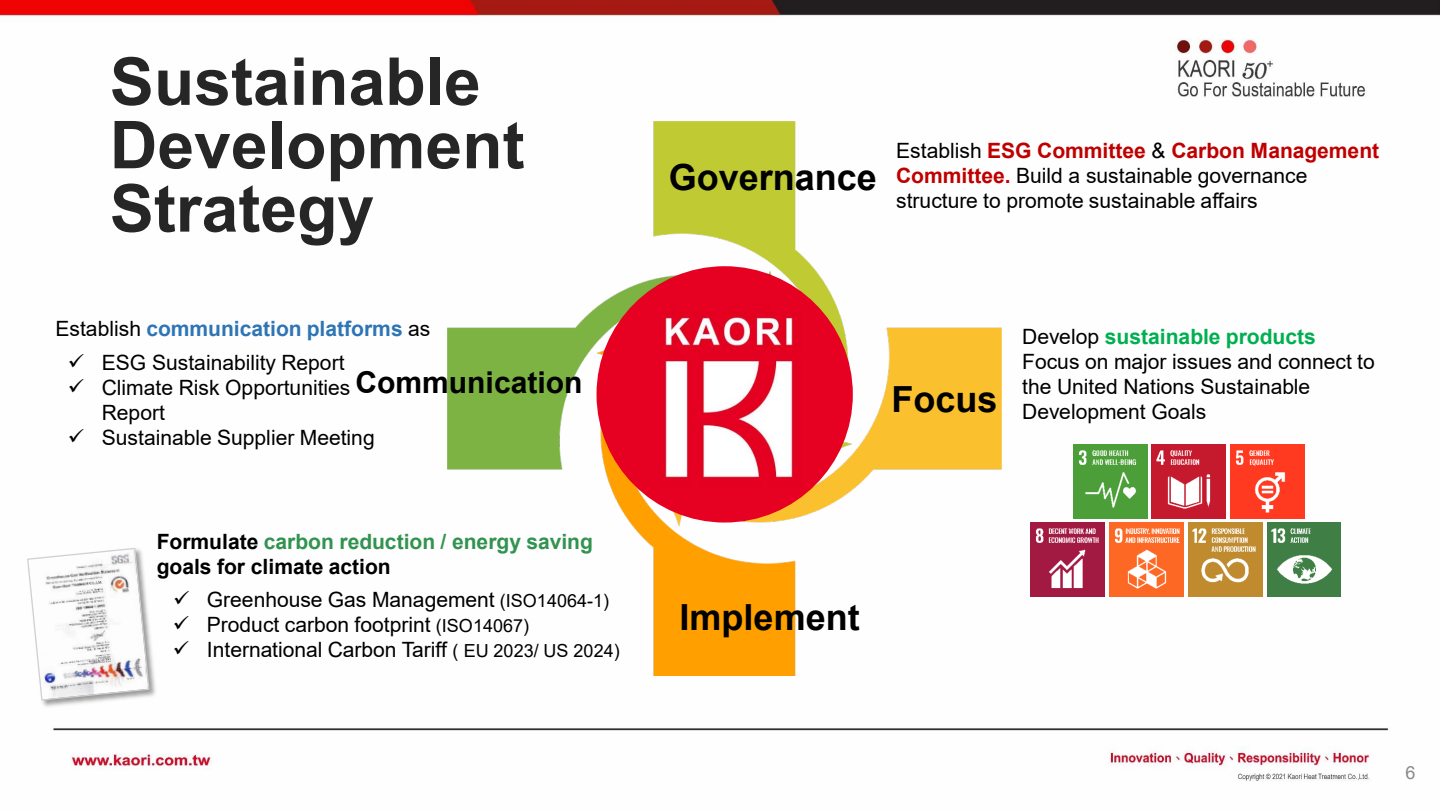
<style>
.page{position:relative;width:1440px;height:810px;background:#fff}
.page>*{position:absolute;margin:0;border:0;box-sizing:border-box;transform-origin:0 0}
.t1{font:700 66.15px "Arial";color:#262626}
.t2{font:700 66px "Arial";color:#262626}
.t3{font:700 36px "Arial";color:#000}
.t4{font:700 30px "Arial";color:#000}
.t5{font:700 21.15px "Arial";color:#c00000}
.t6{font:700 21.15px "Arial";color:#00b050}
.t7{font:21px/25.2px "Arial";color:#000}
.t8{font:700 21px/25.2px "Arial";color:#000}
.t9{font:700 21px "Arial";color:#2e75b6}
.t10{font:18px "Arial";color:#898989}
.s1{font-weight:400;color:#000}
.s2{color:#329350}
.s3{font-size:18px}
.s4{font-weight:700;color:#c00000}
</style>
<div class="page">
<img style="left:0;top:0;width:1440px;height:781px">
<img style="left:447px;top:121px;width:555px;height:554px">
<svg style="left:597px;top:266px;width:256px;height:257px;fill:#e60021"></svg>
<img style="left:1188px;top:523px;width:74px;height:74px">
<img style="left:1267px;top:523px;width:74px;height:74px">
<img style="left:1073px;top:444px;width:74px;height:74px">
<img style="left:1152px;top:444px;width:73px;height:74px">
<img style="left:1231px;top:444px;width:74px;height:74px">
<img style="left:1031px;top:523px;width:74px;height:74px">
<img style="left:1110px;top:523px;width:74px;height:74px">
<img style="left:24px;top:545px;width:135px;height:165px">
<svg style="left:27px;top:547px;width:123px;height:154px"></svg>
<h1 class="t1" style="left:110px;top:35px;width:372px">Sustainable</h1>
<h2 class="t2" style="left:110px;top:99px;width:416px">Development</h2>
<h1 class="t1" style="left:110px;top:162px;width:266px">Strategy</h1>
<p class="t9" style="left:55px;top:314px;width:376px"><span class="s1">Establish</span> communication platforms <span class="s1">as</span></p>
<p class="t7" style="left:68px;top:350px;width:278px">✓ ESG Sustainability Report</p>
<p class="t7" style="left:102px;top:375px;width:250px;text-indent:-34px">✓ Climate Risk Opportunities<br>Report</p>
<p class="t7" style="left:68px;top:425px;width:308px">✓ Sustainable Supplier Meeting</p>
<h3 class="t4" style="left:356px;top:362px;width:229px">Communication</h3>
<p class="t8" style="left:157px;top:529px;width:438px">Formulate <span class="s2">carbon reduction / energy saving </span>goals for climate action</p>
<p class="t7" style="left:173px;top:586px;width:438px">✓ Greenhouse Gas Management <span class="s3">(ISO14064-1)</span></p>
<p class="t7" style="left:173px;top:612px;width:358px">✓ Product carbon footprint <span class="s3">(ISO14067)</span></p>
<p class="t7" style="left:173px;top:637px;width:448px">✓ International Carbon Tariff <span class="s3">( EU 2023/ US 2024)</span></p>
<h3 class="t3" style="left:669px;top:152px;width:210px">Governance</h3>
<p class="t5" style="left:896px;top:135px;width:484px"><span class="s1">Establish</span> ESG Committee <span class="s1">&amp;</span> Carbon Management</p>
<p class="t7" style="left:896px;top:163px;width:413px"><span class="s4">Committee.</span> Build a sustainable governance structure to promote sustainable affairs</p>
<h3 class="t3" style="left:892px;top:374px;width:107px">Focus</h3>
<p class="t6" style="left:1022px;top:321px;width:295px"><span class="s1">Develop</span> sustainable products</p>
<p class="t7" style="left:1022px;top:349px;width:354px">Focus on major issues and connect to the United Nations Sustainable<br>Development Goals</p>
<h3 class="t3" style="left:680px;top:592px;width:182px">Implement</h3>
<p class="t10" style="left:1406px;top:760px;width:12px">6</p>
</div>
